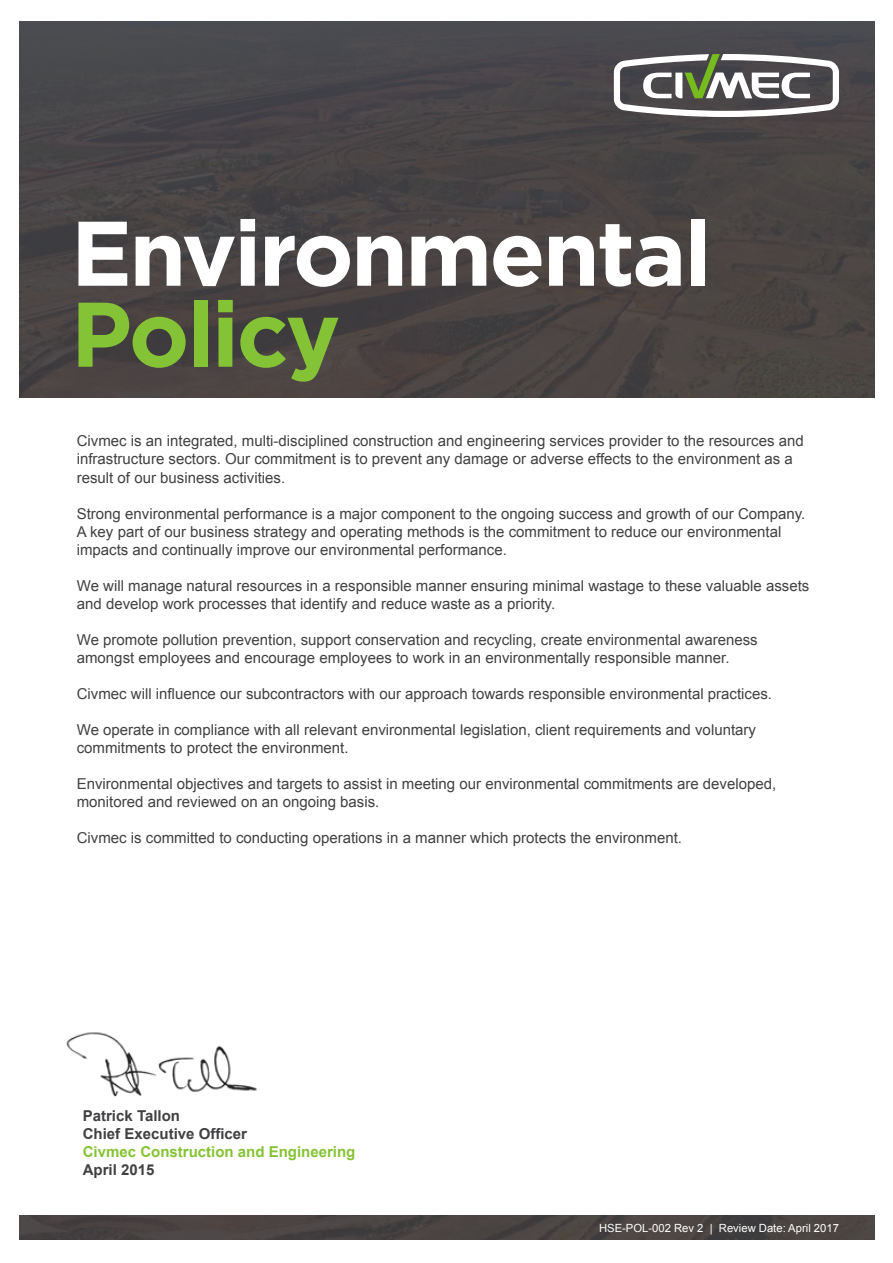
<style>
.page{position:relative;width:893px;height:1263px;background:#fff}
.page>*{position:absolute;margin:0;border:0;box-sizing:border-box;transform-origin:0 0}
.t1{font:700 91.5px "Gotham";letter-spacing:-.03em;color:#fff}
.t2{font:700 91.5px "Gotham";letter-spacing:-.03em;color:#85c336}
.t3{font:15px/18px "Arial";color:#414042}
.t4{font:700 15px/18px "Arial";color:#414042}
.t5{font:700 15px "Arial";color:#85c336}
.t6{font:11.25px "Arial";color:#fff}
</style>
<div class="page">
<div style="left:20px;top:21px;width:855px;height:376px;background:#494544"></div>
<svg style="left:614px;top:54px;width:225px;height:63px"></svg>
<img style="left:66px;top:1032px;width:191px;height:65px">
<div style="left:20px;top:1215px;width:855px;height:25px;background:linear-gradient(to right,#494243,#494442)"></div>
<h1 class="t1" style="left:71px;top:200px;width:642px">Environmental</h1>
<h1 class="t2" style="left:71px;top:281px;width:271px">Policy</h1>
<p class="t3" style="left:77px;top:432px;width:728px">Civmec is an integrated, multi-disciplined construction and engineering services provider to the resources and infrastructure sectors. Our commitment is to prevent any damage or adverse effects to the environment as a result of our business activities.</p>
<p class="t3" style="left:77px;top:504px;width:730px">Strong environmental performance is a major component to the ongoing success and growth of our Company.<br>A key part of our business strategy and operating methods is the commitment to reduce our environmental impacts and continually improve our environmental performance.</p>
<p class="t3" style="left:77px;top:576px;width:734px">We will manage natural resources in a responsible manner ensuring minimal wastage to these valuable assets and develop work processes that identify and reduce waste as a priority.</p>
<p class="t3" style="left:77px;top:630px;width:682px">We promote pollution prevention, support conservation and recycling, create environmental awareness amongst employees and encourage employees to work in an environmentally responsible manner.</p>
<p class="t3" style="left:77px;top:684px;width:697px">Civmec will influence our subcontractors with our approach towards responsible environmental practices.</p>
<p class="t3" style="left:77px;top:720px;width:681px">We operate in compliance with all relevant environmental legislation, client requirements and voluntary commitments to protect the environment.</p>
<p class="t3" style="left:77px;top:774px;width:701px">Environmental objectives and targets to assist in meeting our environmental commitments are developed, monitored and reviewed on an ongoing basis.</p>
<p class="t3" style="left:77px;top:828px;width:607px">Civmec is committed to conducting operations in a manner which protects the environment.</p>
<p class="t4" style="left:83px;top:1107px;width:166px">Patrick Tallon<br>Chief Executive Officer</p>
<p class="t5" style="left:83px;top:1142px;width:274px">Civmec Construction and Engineering</p>
<p class="t4" style="left:83px;top:1161px;width:73px">April 2015</p>
<p class="t6" style="left:599px;top:1220px;width:241px">HSE-POL-002 Rev 2 | Review Date: April 2017</p>
</div>
